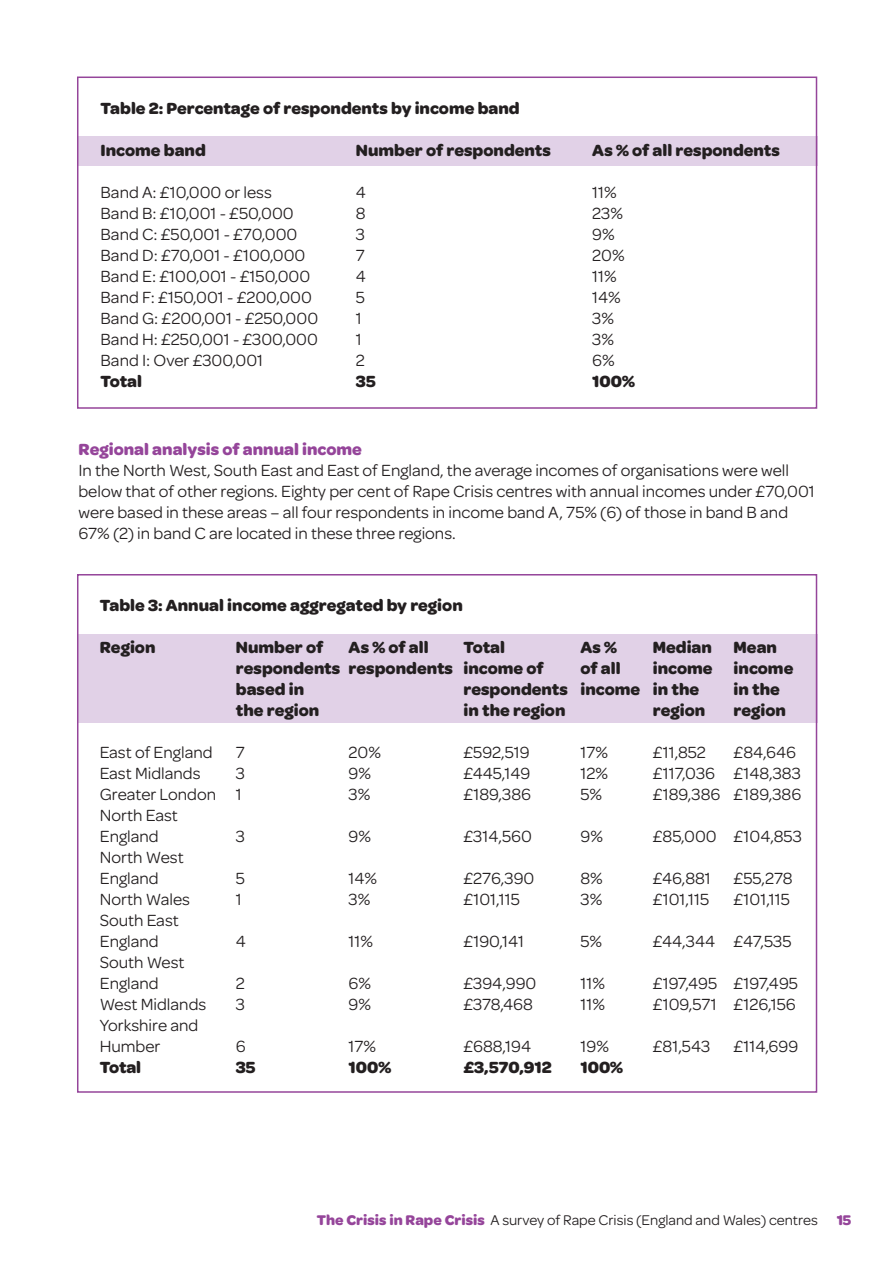
<style>
.page{position:relative;width:893px;height:1263px;background:#fff}
.page>*{position:absolute;margin:0;border:0;box-sizing:border-box;transform-origin:0 0}
.t1{font:17.25px/21px "Omnes";color:#231f20}
.t2{font:700 17.25px/21px "Omnes";color:#231f20}
.t3{font:700 17.25px "Omnes";color:#95459a}
.t4{font:15px "Omnes";color:#231f20}
.s1{font-weight:700;color:#95459a}
</style>
<div class="page">
<div style="left:78px;top:634px;width:739px;height:89px;background:#e1d1e7"></div>
<div style="left:78px;top:137px;width:739px;height:29px;background:#e1d1e7"></div>
<div style="left:77px;top:77px;width:740px;height:332px;border:2px solid #95459a"></div>
<p class="t2" style="left:101px;top:99px;width:420px">Table 2: Percentage of respondents by income band</p>
<p class="t2" style="left:101px;top:141px;width:107px">Income band</p>
<p class="t1" style="left:101px;top:183px;width:219px">Band A: £10,000 or less<br>Band B: £10,001 - £50,000<br>Band C: £50,001 - £70,000<br>Band D: £70,001 - £100,000<br>Band E: £100,001 - £150,000<br>Band F: £150,001 - £200,000<br>Band G: £200,001 - £250,000<br>Band H: £250,001 - £300,000<br>Band I: Over £300,001</p>
<p class="t2" style="left:101px;top:372px;width:43px">Total</p>
<p class="t2" style="left:356px;top:141px;width:196px">Number of respondents</p>
<p class="t1" style="left:356px;top:183px;width:12px">4<br>8<br>3<br>7<br>4<br>5<br>1<br>1<br>2</p>
<p class="t2" style="left:356px;top:372px;width:21px">35</p>
<p class="t2" style="left:592px;top:141px;width:189px">As % of all respondents</p>
<p class="t1" style="left:592px;top:183px;width:34px">11%<br>23%<br>9%<br>20%<br>11%<br>14%<br>3%<br>3%<br>6%</p>
<p class="t2" style="left:592px;top:372px;width:44px">100%</p>
<p class="t3" style="left:78px;top:443px;width:285px">Regional analysis of annual income</p>
<p class="t1" style="left:78px;top:462px;width:737px">In the North West, South East and East of England, the average incomes of organisations were well below that of other regions. Eighty per cent of Rape Crisis centres with annual incomes under £70,001 were based in these areas – all four respondents in income band A, 75% (6) of those in band B and 67% (2) in band C are located in these three regions.</p>
<p class="t2" style="left:100px;top:596px;width:364px">Table 3: Annual income aggregated by region</p>
<p class="t2" style="left:236px;top:638px;width:106px">Number of respondents based in<br>the region</p>
<p class="t1" style="left:236px;top:743px;width:11px;text-align:justify">7<br>3<br>1</p>
<p class="t1" style="left:236px;top:827px;width:11px">3</p>
<p class="t1" style="left:236px;top:869px;width:11px">5<br>1</p>
<p class="t1" style="left:236px;top:932px;width:12px">4</p>
<p class="t1" style="left:236px;top:974px;width:11px">2<br>3</p>
<p class="t1" style="left:236px;top:1037px;width:11px">6</p>
<p class="t2" style="left:236px;top:1058px;width:21px">35</p>
<p class="t2" style="left:100px;top:638px;width:57px">Region</p>
<p class="t2" style="left:348px;top:638px;width:106px">As % of all respondents</p>
<p class="t2" style="left:463px;top:638px;width:106px">Total income of respondents in the region</p>
<p class="t1" style="left:463px;top:743px;width:69px;text-align:justify">£592,519 £445,149 £189,386</p>
<p class="t1" style="left:463px;top:827px;width:70px">£314,560</p>
<p class="t1" style="left:463px;top:869px;width:72px">£276,390 £101,115</p>
<p class="t1" style="left:463px;top:932px;width:62px">£190,141</p>
<p class="t1" style="left:463px;top:974px;width:74px">£394,990 £378,468</p>
<p class="t1" style="left:463px;top:1037px;width:69px">£688,194</p>
<p class="t2" style="left:463px;top:1058px;width:90px">£3,570,912</p>
<p class="t1" style="left:100px;top:743px;width:118px">East of England<br>East Midlands<br>Greater London<br>North East<br>England<br>North West<br>England<br>North Wales<br>South East<br>England<br>South West<br>England<br>West Midlands<br>Yorkshire and<br>Humber</p>
<p class="t2" style="left:100px;top:1058px;width:43px">Total</p>
<p class="t1" style="left:348px;top:743px;width:34px">20%<br>9%<br>3%</p>
<p class="t1" style="left:348px;top:827px;width:24px">9%</p>
<p class="t1" style="left:348px;top:869px;width:30px">14%<br>3%</p>
<p class="t1" style="left:348px;top:932px;width:26px">11%</p>
<p class="t1" style="left:348px;top:974px;width:24px">6%<br>9%</p>
<p class="t1" style="left:348px;top:1037px;width:29px">17%</p>
<p class="t2" style="left:348px;top:1058px;width:44px">100%</p>
<p class="t2" style="left:580px;top:638px;width:61px">As %<br>of all income</p>
<p class="t1" style="left:580px;top:743px;width:29px;text-align:justify">17% 12% 5%</p>
<p class="t1" style="left:580px;top:827px;width:24px">9%</p>
<p class="t1" style="left:580px;top:869px;width:24px">8%<br>3%</p>
<p class="t1" style="left:580px;top:932px;width:23px">5%</p>
<p class="t1" style="left:580px;top:974px;width:26px">11%<br>11%</p>
<p class="t1" style="left:580px;top:1037px;width:30px">19%</p>
<p class="t2" style="left:580px;top:1058px;width:44px">100%</p>
<p class="t2" style="left:652px;top:638px;width:61px">Median income in the region</p>
<p class="t1" style="left:652px;top:743px;width:69px">£11,852 £117,036 £189,386</p>
<p class="t1" style="left:652px;top:827px;width:65px">£85,000</p>
<p class="t1" style="left:652px;top:869px;width:60px">£46,881 £101,115</p>
<p class="t1" style="left:652px;top:932px;width:64px">£44,344</p>
<p class="t1" style="left:652px;top:974px;width:66px">£197,495 £109,571</p>
<p class="t1" style="left:652px;top:1037px;width:59px">£81,543</p>
<p class="t2" style="left:733px;top:638px;width:61px">Mean income in the region</p>
<p class="t1" style="left:733px;top:743px;width:69px">£84,646 £148,383 £189,386</p>
<p class="t1" style="left:733px;top:827px;width:70px">£104,853</p>
<p class="t1" style="left:733px;top:869px;width:61px">£55,278 £101,115</p>
<p class="t1" style="left:733px;top:932px;width:59px">£47,535</p>
<p class="t1" style="left:733px;top:974px;width:66px">£197,495 £126,156</p>
<p class="t1" style="left:733px;top:1037px;width:66px">£114,699</p>
<p class="t4" style="left:317px;top:1214px;width:536px"><span class="s1">The Crisis in Rape Crisis</span> A survey of Rape Crisis (England and Wales) centres <span class="s1">15</span></p>
</div>
